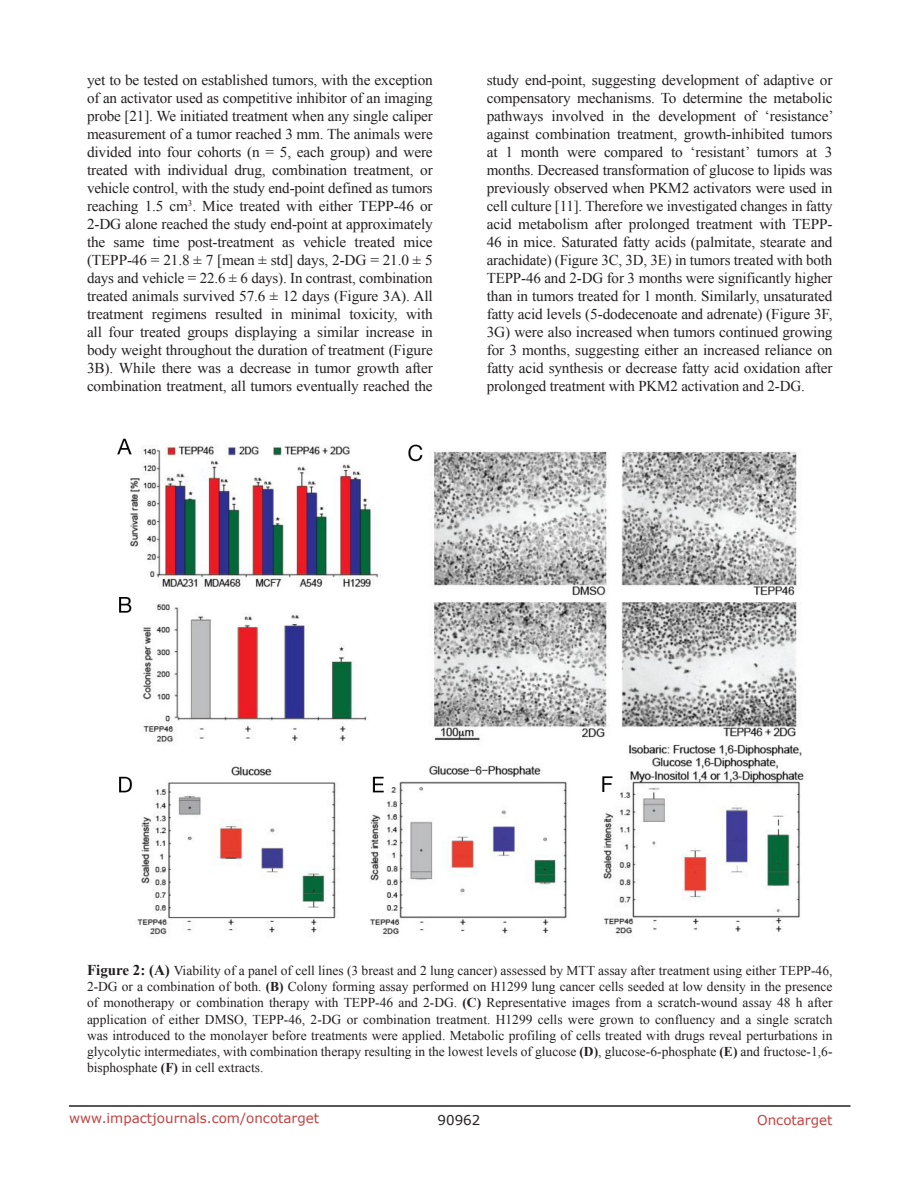
<style>
.page{position:relative;width:918px;height:1188px;background:#fff}
.page>*{position:absolute;margin:0;border:0;box-sizing:border-box;transform-origin:0 0}
.BodyText{font:15px/18px "Times New Roman";letter-spacing:-.01em;color:#231f20;text-align:justify}
.figuretext{font:13.5px/16.2px "Times New Roman";color:#231f20;text-align:justify}
.t1{font:13.5px "Verdana";color:#c24141}
.t2{font:13.5px "Verdana";color:#231f20}
.s1{font-weight:700;font-size:15px}
.s2{font-weight:700}
</style>
<div class="page">
<hr style="left:69px;top:1105px;width:781px;height:2px;background:#231f20">
<img style="left:117px;top:438px;width:687px;height:499px">
<p class="BodyText" style="left:87px;top:71px;width:347px">yet to be tested on established tumors, with the exception of an activator used as competitive inhibitor of an imaging probe [21]. We initiated treatment when any single caliper measurement of a tumor reached 3 mm. The animals were divided into four cohorts (n = 5, each group) and were treated with individual drug, combination treatment, or vehicle control, with the study end-point defined as tumors reaching 1.5 cm<sup>3</sup>. Mice treated with either TEPP-46 or 2-DG alone reached the study end-point at approximately the same time post-treatment as vehicle treated mice (TEPP-46 = 21.8 ± 7 [mean ± std] days, 2-DG = 21.0 ± 5 days and vehicle = 22.6 ± 6 days). In contrast, combination treated animals survived 57.6 ± 12 days (Figure 3A). All treatment regimens resulted in minimal toxicity, with all four treated groups displaying a similar increase in body weight throughout the duration of treatment (Figure 3B). While there was a decrease in tumor growth after combination treatment, all tumors eventually reached the</p>
<p class="BodyText" style="left:487px;top:71px;width:348px">study end-point, suggesting development of adaptive or compensatory mechanisms. To determine the metabolic pathways involved in the development of ‘resistance’ against combination treatment, growth-inhibited tumors at 1 month were compared to ‘resistant’ tumors at 3 months. Decreased transformation of glucose to lipids was previously observed when PKM2 activators were used in cell culture [11]. Therefore we investigated changes in fatty acid metabolism after prolonged treatment with TEPP-46 in mice. Saturated fatty acids (palmitate, stearate and arachidate) (Figure 3C, 3D, 3E) in tumors treated with both TEPP-46 and 2-DG for 3 months were significantly higher than in tumors treated for 1 month. Similarly, unsaturated fatty acid levels (5-dodecenoate and adrenate) (Figure 3F, 3G) were also increased when tumors continued growing for 3 months, suggesting either an increased reliance on fatty acid synthesis or decrease fatty acid oxidation after prolonged treatment with PKM2 activation and 2-DG.</p>
<p class="figuretext" style="left:87px;top:962px;width:747px"><span class="s1">Figure 2: (A)</span> Viability of a panel of cell lines (3 breast and 2 lung cancer) assessed by MTT assay after treatment using either TEPP-46, 2-DG or a combination of both. <span class="s2">(B)</span> Colony forming assay performed on H1299 lung cancer cells seeded at low density in the presence of monotherapy or combination therapy with TEPP-46 and 2-DG. <span class="s2">(C)</span> Representative images from a scratch-wound assay 48 h after application of either DMSO, TEPP-46, 2-DG or combination treatment. H1299 cells were grown to confluency and a single scratch was introduced to the monolayer before treatments were applied. Metabolic profiling of cells treated with drugs reveal perturbations in glycolytic intermediates, with combination therapy resulting in the lowest levels of glucose <span class="s2">(D)</span>, glucose-6-phosphate <span class="s2">(E)</span> and fructose-1,6- bisphosphate <span class="s2">(F)</span> in cell extracts.</p>
<p class="t1" style="left:69px;top:1109px;width:252px">www.impactjournals.com/oncotarget</p>
<p class="t2" style="left:438px;top:1111px;width:44px">90962</p>
<p class="t1" style="left:757px;top:1111px;width:77px">Oncotarget</p>
</div>
